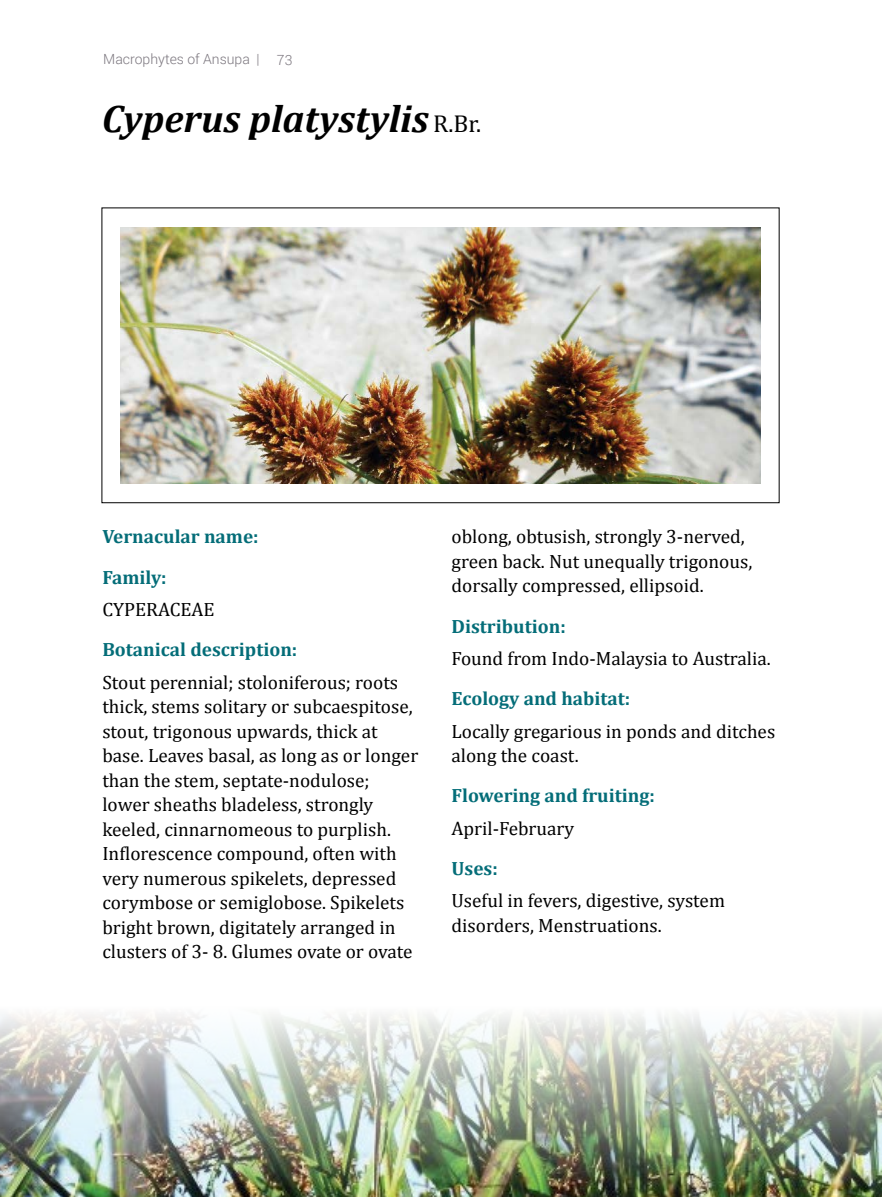
<style>
.page{position:relative;width:882px;height:1197px;background:#fff}
.page>*{position:absolute;margin:0;border:0;box-sizing:border-box;transform-origin:0 0}
.t1{font:italic 700 38.5px "Cambria";color:#000}
.t2{font:19.25px/24.5px "Cambria";color:#000}
.t3{font:700 19.25px/40.2px "Cambria";color:#046d78}
.t4{font:300 14px "Roboto";color:#7b767e}
.s1{font-weight:400;font-style:normal;font-size:24.5px}
</style>
<div class="page">
<img style="left:0;top:1014px;width:882px;height:183px">
<img style="left:120px;top:227px;width:641px;height:256px">
<p class="t4" style="left:103px;top:49px;width:191px">Macrophytes of Ansupa | 73</p>
<h1 class="t1" style="left:102px;top:92px;width:381px">Cyperus platystylis <span class="s1">R.Br.</span></h1>
<p class="t3" style="left:102px;top:516px;width:158px">Vernacular name:<br>Family:</p>
<p class="t2" style="left:102px;top:597px;width:114px">CYPERACEAE</p>
<p class="t3" style="left:102px;top:629px;width:197px">Botanical description:</p>
<p class="t2" style="left:102px;top:670px;width:317px">Stout perennial; stoloniferous; roots thick, stems solitary or subcaespitose, stout, trigonous upwards, thick at base. Leaves basal, as long as or longer than the stem, septate-nodulose; lower sheaths bladeless, strongly keeled, cinnarnomeous to purplish.<br>Inflorescence compound, often with very numerous spikelets, depressed corymbose or semiglobose. Spikelets bright brown, digitately arranged in clusters of 3- 8. Glumes ovate or ovate</p>
<p class="t2" style="left:451px;top:524px;width:302px">oblong, obtusish, strongly 3-nerved, green back. Nut unequally trigonous, dorsally compressed, ellipsoid.</p>
<p class="t3" style="left:451px;top:605px;width:116px">Distribution:</p>
<p class="t2" style="left:451px;top:646px;width:321px">Found from Indo-Malaysia to Australia.</p>
<p class="t3" style="left:451px;top:678px;width:180px">Ecology and habitat:</p>
<p class="t2" style="left:451px;top:719px;width:325px">Locally gregarious in ponds and ditches along the coast.</p>
<p class="t3" style="left:451px;top:775px;width:205px">Flowering and fruiting:</p>
<p class="t2" style="left:451px;top:816px;width:124px">April-February</p>
<p class="t3" style="left:451px;top:848px;width:48px">Uses:</p>
<p class="t2" style="left:451px;top:889px;width:275px">Useful in fevers, digestive, system disorders, Menstruations.</p>
</div>
